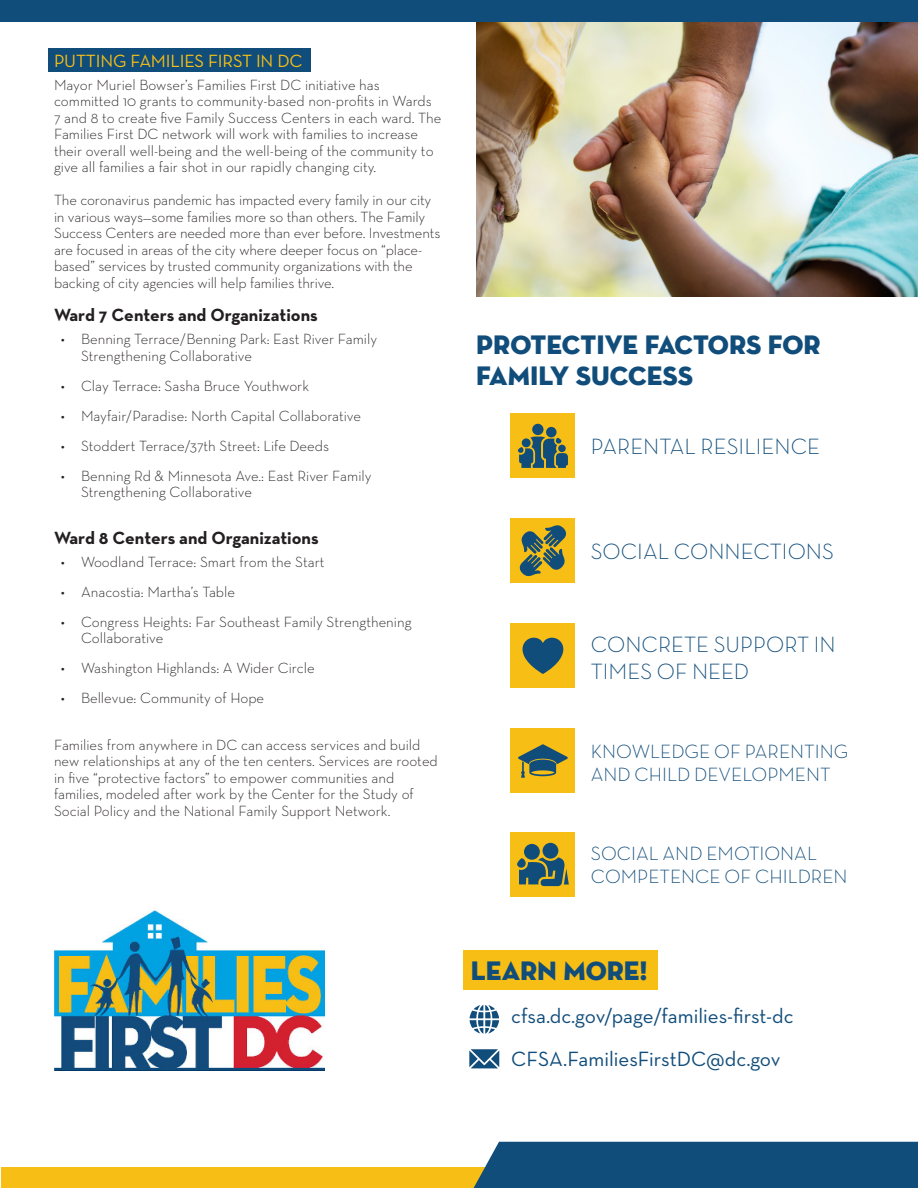
<style>
.page{position:relative;width:918px;height:1188px;background:#fff}
.page>*{position:absolute;margin:0;border:0;box-sizing:border-box;transform-origin:0 0}
.t1{font:27px/31.5px "Neutra Disp Titling";color:#114d7b}
.t2{font:300 22.5px "Neutra Text TF";color:#114d7b}
.t3{font:21px "Neutra Text TF";color:#114d7b}
.t4{font:300 19.5px/23.4px "Neutra Text TF";color:#114d7b}
.t5{font:700 18px "Neutra Text";color:#231f20}
.t6{font:18px "Neutra Text";letter-spacing:-.01em;color:#f7be15}
.t7{font:300 15px/16.5px "Neutra Text";color:#231f20}
</style>
<div class="page">
<div style="left:49px;top:48px;width:262px;height:23px;background:#114d7b"></div>
<div style="left:1px;top:1168px;width:651px;height:20px;background:#f7be15"></div>
<div style="left:474px;top:1142px;width:444px;height:46px;background:#114d7b"></div>
<div style="left:0;top:0;width:918px;height:22px;background:#114d7b"></div>
<img style="left:54px;top:910px;width:270px;height:160px">
<div style="left:511px;top:414px;width:64px;height:64px;background:#f7be15"></div>
<div style="left:532px;top:424px;width:12px;height:11px;background:#114d7b;border-radius:50%"></div>
<svg style="left:517px;top:437px;width:51px;height:31px"></svg>
<div style="left:546px;top:427px;width:11px;height:10px;background:#114d7b;border-radius:50%"></div>
<div style="left:511px;top:519px;width:64px;height:64px;background:#f7be15"></div>
<svg style="left:519px;top:525px;width:47px;height:52px"></svg>
<div style="left:511px;top:624px;width:64px;height:64px;background:#f7be15"></div>
<svg style="left:522px;top:637px;width:42px;height:37px"></svg>
<div style="left:511px;top:729px;width:64px;height:64px;background:#f7be15"></div>
<svg style="left:518px;top:744px;width:50px;height:34px"></svg>
<div style="left:511px;top:832px;width:64px;height:65px;background:#f7be15"></div>
<svg style="left:517px;top:857px;width:52px;height:29px"></svg>
<div style="left:524px;top:844px;width:16px;height:16px;background:#114d7b;border-radius:50%"></div>
<div style="left:543px;top:843px;width:15px;height:16px;background:#114d7b;border-radius:50%"></div>
<img style="left:476px;top:22px;width:442px;height:274px">
<div style="left:464px;top:950px;width:194px;height:40px;background:#f7be15"></div>
<svg style="left:470px;top:1005px;width:29px;height:29px"></svg>
<svg style="left:469px;top:1049px;width:30px;height:19px"></svg>
<p class="t6" style="left:54px;top:50px;width:250px">PUTTING FAMILIES FIRST IN DC</p>
<p class="t7" style="left:54px;top:76px;width:389px">Mayor Muriel Bowser’s Families First DC initiative has committed 10 grants to community-based non-profits in Wards 7 and 8 to create five Family Success Centers in each ward. The Families First DC network will work with families to increase their overall well-being and the well-being of the community to give all families a fair shot in our rapidly changing city.</p>
<p class="t7" style="left:54px;top:192px;width:388px">The coronavirus pandemic has impacted every family in our city in various ways—some families more so than others. The Family Success Centers are needed more than ever before. Investments are focused in areas of the city where deeper focus on “place&shy;based” services by trusted community organizations with the backing of city agencies will help families thrive.</p>
<p class="t5" style="left:54px;top:303px;width:265px">Ward 7 Centers and Organizations</p>
<p class="t7" style="left:81px;top:330px;width:298px;text-indent:-20px">• Benning Terrace/Benning Park: East River Family<br>Strengthening Collaborative</p>
<p class="t7" style="left:61px;top:377px;width:250px">• Clay Terrace: Sasha Bruce Youthwork</p>
<p class="t7" style="left:61px;top:407px;width:302px">• Mayfair/Paradise: North Capital Collaborative</p>
<p class="t7" style="left:61px;top:437px;width:270px">• Stoddert Terrace/37th Street: Life Deeds</p>
<p class="t7" style="left:81px;top:467px;width:292px;text-indent:-20px">• Benning Rd &amp; Minnesota Ave.: East River Family<br>Strengthening Collaborative</p>
<p class="t5" style="left:54px;top:526px;width:266px">Ward 8 Centers and Organizations</p>
<p class="t7" style="left:61px;top:553px;width:265px">• Woodland Terrace: Smart from the Start</p>
<p class="t7" style="left:61px;top:583px;width:176px">• Anacostia: Martha’s Table</p>
<p class="t7" style="left:81px;top:613px;width:332px;text-indent:-20px">• Congress Heights: Far Southeast Family Strengthening<br>Collaborative</p>
<p class="t7" style="left:61px;top:660px;width:255px">• Washington Highlands: A Wider Circle</p>
<p class="t7" style="left:61px;top:690px;width:205px">• Bellevue: Community of Hope</p>
<p class="t7" style="left:54px;top:736px;width:385px">Families from anywhere in DC can access services and build new relationships at any of the ten centers. Services are rooted in five “protective factors” to empower communities and families, modeled after work by the Center for the Study of Social Policy and the National Family Support Network.</p>
<p class="t1" style="left:476px;top:329px;width:346px">PROTECTIVE FACTORS FOR<br>FAMILY SUCCESS</p>
<p class="t2" style="left:591px;top:433px;width:231px">PARENTAL RESILIENCE</p>
<p class="t2" style="left:591px;top:538px;width:245px">SOCIAL CONNECTIONS</p>
<p class="t2" style="left:591px;top:631px;width:247px">CONCRETE SUPPORT IN</p>
<p class="t2" style="left:591px;top:658px;width:160px">TIMES OF NEED</p>
<p class="t4" style="left:591px;top:739px;width:259px">KNOWLEDGE OF PARENTING<br>AND CHILD DEVELOPMENT</p>
<p class="t4" style="left:591px;top:841px;width:258px">SOCIAL AND EMOTIONAL<br>COMPETENCE OF CHILDREN</p>
<p class="t1" style="left:471px;top:955px;width:178px">LEARN MORE!</p>
<p class="t3" style="left:511px;top:1003px;width:284px">cfsa.dc.gov/page/families-first-dc</p>
<p class="t3" style="left:511px;top:1046px;width:271px">CFSA.FamiliesFirstDC@dc.gov</p>
</div>
